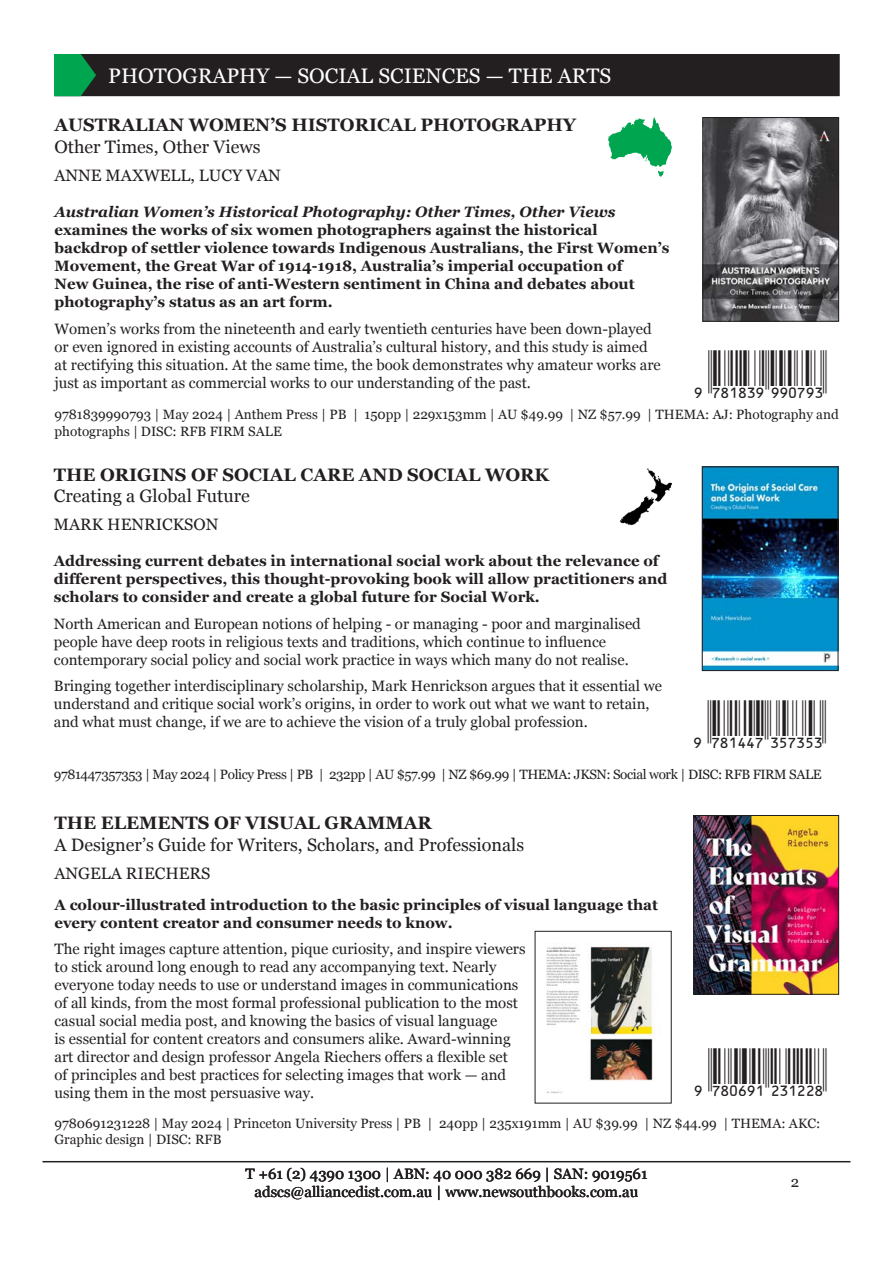
<style>
.page{position:relative;width:893px;height:1263px;background:#fff}
.page>*{position:absolute;margin:0;border:0;box-sizing:border-box;transform-origin:0 0}
.Barcode_style{font:48px "Ean Bwr P36 Tt";color:#231f20}
.t1{font:21px "Georgia";color:#fff}
.Title_style{font:700 18px "Georgia";color:#231f20}
.Subtitle_style{font:18px "Georgia";color:#231f20}
.Contributors_style{font:16.5px "Georgia";color:#231f20}
.Description_style{font:15px/18px "Georgia";color:#231f20}
.Description_style-2{font:700 15px/18px "Georgia";color:#231f20}
.Specification_style{font:13.5px/16.2px "Georgia";color:#231f20}
.Specification_style-2{font:13.5px "Georgia";letter-spacing:-.03em;color:#231f20}
.s1{font-style:italic}
</style>
<div class="page">
<hr style="left:43px;top:1161px;width:807px;height:1px;background:#231f20">
<div style="left:55px;top:55px;width:784px;height:40px;background:#231f20"></div>
<div style="left:54px;top:54px;width:785px;height:42px;border:2px solid #231f20"></div>
<svg style="left:54px;top:54px;width:42px;height:42px"></svg>
<img style="left:705px;top:119px;width:132px;height:200px">
<div style="left:703px;top:117px;width:136px;height:204px;border:1px solid #231f20"></div>
<svg style="left:608px;top:117px;width:64px;height:60px"></svg>
<img style="left:704px;top:469px;width:132px;height:200px">
<div style="left:702px;top:467px;width:136px;height:204px;border:1px solid #231f20"></div>
<img style="left:620px;top:468px;width:51px;height:58px">
<img style="left:695px;top:817px;width:142px;height:175px">
<div style="left:693px;top:815px;width:146px;height:179px;border:1px solid #231f20"></div>
<img style="left:546px;top:946px;width:108px;height:148px">
<p class="t1" style="left:108px;top:60px;width:504px">PHOTOGRAPHY — SOCIAL SCIENCES — THE ARTS</p>
<p class="Title_style" style="left:54px;top:111px;width:523px">AUSTRALIAN WOMEN’S HISTORICAL PHOTOGRAPHY</p>
<p class="Subtitle_style" style="left:54px;top:133px;width:207px">Other Times, Other Views</p>
<p class="Contributors_style" style="left:54px;top:163px;width:228px">ANNE MAXWELL, LUCY VAN</p>
<p class="Description_style-2" style="left:54px;top:202px;width:616px"><span class="s1">Australian Women’s Historical Photography: Other Times, Other Views </span>examines the works of six women photographers against the historical backdrop of settler violence towards Indigenous Australians, the First Women’s Movement, the Great War of 1914-1918, Australia’s imperial occupation of<br>New Guinea, the rise of anti-Western sentiment in China and debates about photography’s status as an art form.</p>
<p class="Description_style" style="left:54px;top:319px;width:608px">Women’s works from the nineteenth and early twentieth centuries have been down-played or even ignored in existing accounts of Australia’s cultural history, and this study is aimed at rectifying this situation. At the same time, the book demonstrates why amateur works are just as important as commercial works to our understanding of the past.</p>
<p class="Barcode_style" style="left:681px;top:351px;width:147px">,!7IB8D9-JJAHJD!</p>
<p class="Specification_style" style="left:54px;top:406px;width:786px">9781839990793 | May 2024 | Anthem Press | PB | 150pp | 229x153mm | AU $49.99 | NZ $57.99 | THEMA: AJ: Photography and photographs | DISC: RFB FIRM SALE</p>
<p class="Title_style" style="left:54px;top:461px;width:497px">THE ORIGINS OF SOCIAL CARE AND SOCIAL WORK</p>
<p class="Subtitle_style" style="left:54px;top:483px;width:198px">Creating a Global Future</p>
<p class="Contributors_style" style="left:54px;top:513px;width:166px">MARK HENRICKSON</p>
<p class="Description_style-2" style="left:54px;top:551px;width:615px">Addressing current debates in international social work about the relevance of different perspectives, this thought-provoking book will allow practitioners and scholars to consider and create a global future for Social Work.</p>
<p class="Description_style" style="left:54px;top:614px;width:589px">North American and European notions of helping - or managing - poor and marginalised people have deep roots in religious texts and traditions, which continue to influence contemporary social policy and social work practice in ways which many do not realise.</p>
<p class="Description_style" style="left:54px;top:677px;width:610px">Bringing together interdisciplinary scholarship, Mark Henrickson argues that it essential we understand and critique social work’s origins, in order to work out what we want to retain, and what must change, if we are to achieve the vision of a truly global profession.</p>
<p class="Barcode_style" style="left:680px;top:700px;width:147px">,!7IB4E7-DFHDFD!</p>
<p class="Specification_style-2" style="left:54px;top:765px;width:769px">9781447357353 | May 2024 | Policy Press | PB | 232pp | AU $57.99 | NZ $69.99 | THEMA: JKSN: Social work | DISC: RFB FIRM SALE</p>
<p class="Title_style" style="left:54px;top:809px;width:379px">THE ELEMENTS OF VISUAL GRAMMAR</p>
<p class="Subtitle_style" style="left:54px;top:831px;width:471px">A Designer’s Guide for Writers, Scholars, and Professionals</p>
<p class="Contributors_style" style="left:54px;top:861px;width:157px">ANGELA RIECHERS</p>
<p class="Description_style-2" style="left:54px;top:895px;width:605px">A colour-illustrated introduction to the basic principles of visual language that every content creator and consumer needs to know.</p>
<p class="Description_style" style="left:54px;top:939px;width:473px">The right images capture attention, pique curiosity, and inspire viewers to stick around long enough to read any accompanying text. Nearly everyone today needs to use or understand images in communications of all kinds, from the most formal professional publication to the most casual social media post, and knowing the basics of visual language<br>is essential for content creators and consumers alike. Award-winning art director and design professor Angela Riechers offers a flexible set<br>of principles and best practices for selecting images that work — and using them in the most persuasive way.</p>
<p class="Barcode_style" style="left:681px;top:1048px;width:147px">,!7IA6J1-CDBCCI!</p>
<p class="Specification_style" style="left:54px;top:1114px;width:767px">9780691231228 | May 2024 | Princeton University Press | PB | 240pp | 235x191mm | AU $39.99 | NZ $44.99 | THEMA: AKC:<br>Graphic design | DISC: RFB</p>
<p class="Description_style" style="left:245px;top:1164px;width:403px;text-align:center">T +61 (2) 4390 1300 | ABN: 40 000 382 669 | SAN: 9019561 adscs@alliancedist.com.au | www.newsouthbooks.com.au</p>
<p class="Description_style" style="left:791px;top:1172px;width:10px">2</p>
</div>
